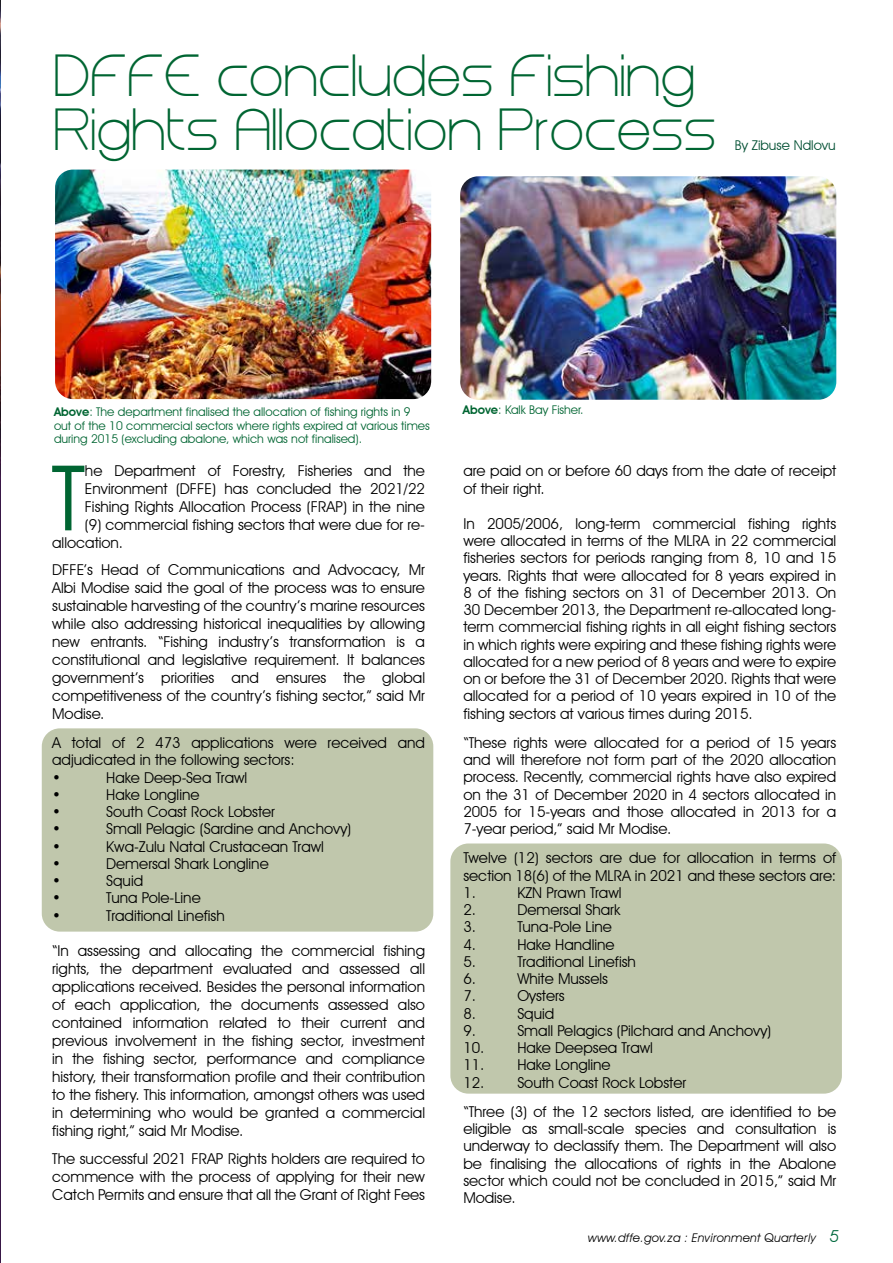
<style>
.page{position:relative;width:893px;height:1263px;background:#fff}
.page>*{position:absolute;margin:0;border:0;box-sizing:border-box;transform-origin:0 0}
.t1{font:90.9px "Avant Garde IT Cby BT";color:#006532}
.t2{font:49.5px/54px "Steiner";letter-spacing:.025em;color:#006532}
.t3{font:15px/17.2px "Avant Garde IT Cby BT";color:#000;text-align:justify}
.t4{font:13.5px "Avant Garde IT Cby BT";color:#004f32}
.t5{font:12px/13.5px "Avant Garde IT Cby BT";color:#006532}
.t6{font:italic 12px "Avant Garde IT Cby BT";letter-spacing:.02em;color:#000}
.s1{font-weight:600}
.s2{font-size:16.5px;color:#00693e}
</style>
<div class="page">
<div style="left:42px;top:728px;width:391px;height:204px;background:#c0c7ac;border-radius:18px"></div>
<img style="left:0;top:0;width:1px;height:1263px">
<img style="left:55px;top:170px;width:376px;height:229px">
<img style="left:460px;top:176px;width:376px;height:224px">
<div style="left:450px;top:843px;width:392px;height:251px;background:#c0c7ac;border-radius:18px"></div>
<h2 class="t2" style="left:54px;top:56px;width:663px">DFFE concludes Fishing<br>Rights Allocation Process</h2>
<p class="t4" style="left:735px;top:137px;width:102px">By Zibuse Ndlovu</p>
<p class="t5" style="left:54px;top:405px;width:377px"><span class="s1">Above</span>: The department finalised the allocation of fishing rights in 9 out of the 10 commercial sectors where rights expired at various times during 2015 (excluding abalone, which was not finalised).</p>
<p class="t5" style="left:463px;top:403px;width:122px"><span class="s1">Above</span>: Kalk Bay Fisher.</p>
<h1 class="t1" style="left:52px;top:443px;width:35px">T</h1>
<p class="t3" style="left:85px;top:462px;width:342px">he Department of Forestry, Fisheries and the</p>
<p class="t3" style="left:85px;top:480px;width:342px">Environment (DFFE) has concluded the 2021/22</p>
<p class="t3" style="left:85px;top:498px;width:342px">Fishing Rights Allocation Process (FRAP) in the nine</p>
<p class="t3" style="left:85px;top:516px;width:342px">(9) commercial fishing sectors that were due for re-</p>
<p class="t3" style="left:52px;top:534px;width:72px">allocation.</p>
<p class="t3" style="left:52px;top:560px;width:374px;line-height:18px">DFFE’s Head of Communications and Advocacy, Mr Albi Modise said the goal of the process was to ensure sustainable harvesting of the country’s marine resources while also addressing historical inequalities by allowing new entrants. “Fishing industry’s transformation is a constitutional and legislative requirement. It balances government’s priorities and ensures the global competitiveness of the country’s fishing sector,” said Mr Modise.</p>
<p class="t3" style="left:52px;top:734px;width:374px;text-align:left">A total of 2 473 applications were received and adjudicated in the following sectors:<br>•</p>
<p class="t3" style="left:106px;top:768px;width:143px">Hake Deep-Sea Trawl</p>
<p class="t3" style="left:52px;top:786px;width:10px">•</p>
<p class="t3" style="left:106px;top:786px;width:95px">Hake Longline</p>
<p class="t3" style="left:52px;top:803px;width:10px">•</p>
<p class="t3" style="left:106px;top:803px;width:170px">South Coast Rock Lobster</p>
<p class="t3" style="left:52px;top:820px;width:10px">•</p>
<p class="t3" style="left:106px;top:820px;width:247px">Small Pelagic (Sardine and Anchovy)</p>
<p class="t3" style="left:52px;top:837px;width:10px">•</p>
<p class="t3" style="left:106px;top:837px;width:219px">Kwa-Zulu Natal Crustacean Trawl</p>
<p class="t3" style="left:52px;top:855px;width:10px">•</p>
<p class="t3" style="left:106px;top:855px;width:164px">Demersal Shark Longline</p>
<p class="t3" style="left:52px;top:872px;width:10px">•</p>
<p class="t3" style="left:106px;top:872px;width:38px">Squid</p>
<p class="t3" style="left:52px;top:889px;width:10px">•</p>
<p class="t3" style="left:106px;top:889px;width:96px">Tuna Pole-Line</p>
<p class="t3" style="left:52px;top:906px;width:10px">•</p>
<p class="t3" style="left:106px;top:906px;width:120px">Traditional Linefish</p>
<p class="t3" style="left:52px;top:941px;width:374px;line-height:18px">“In assessing and allocating the commercial fishing rights, the department evaluated and assessed all applications received. Besides the personal information of each application, the documents assessed also contained information related to their current and previous involvement in the fishing sector, investment in the fishing sector, performance and compliance history, their transformation profile and their contribution to the fishery. This information, amongst others was used in determining who would be granted a commercial fishing right,” said Mr Modise.</p>
<p class="t3" style="left:52px;top:1150px;width:374px;line-height:18px">The successful 2021 FRAP Rights holders are required to commence with the process of applying for their new Catch Permits and ensure that all the Grant of Right Fees</p>
<p class="t3" style="left:463px;top:462px;width:374px;line-height:18px">are paid on or before 60 days from the date of receipt of their right.</p>
<p class="t3" style="left:463px;top:515px;width:374px">In 2005/2006, long-term commercial fishing rights were allocated in terms of the MLRA in 22 commercial fisheries sectors for periods ranging from 8, 10 and 15 years. Rights that were allocated for 8 years expired in 8 of the fishing sectors on 31 of December 2013. On 30 December 2013, the Department re-allocated long&shy;term commercial fishing rights in all eight fishing sectors in which rights were expiring and these fishing rights were allocated for a new period of 8 years and were to expire on or before the 31 of December 2020. Rights that were allocated for a period of 10 years expired in 10 of the fishing sectors at various times during 2015.</p>
<p class="t3" style="left:463px;top:734px;width:374px">“These rights were allocated for a period of 15 years and will therefore not form part of the 2020 allocation process. Recently, commercial rights have also expired on the 31 of December 2020 in 4 sectors allocated in 2005 for 15-years and those allocated in 2013 for a 7-year period,” said Mr Modise.</p>
<p class="t3" style="left:463px;top:849px;width:374px">Twelve (12) sectors are due for allocation in terms of section 18(6) of the MLRA in 2021 and these sectors are:<br>1.</p>
<p class="t3" style="left:517px;top:884px;width:106px">KZN Prawn Trawl</p>
<p class="t3" style="left:463px;top:901px;width:14px">2.</p>
<p class="t3" style="left:517px;top:901px;width:104px">Demersal Shark</p>
<p class="t3" style="left:463px;top:918px;width:14px">3.</p>
<p class="t3" style="left:517px;top:918px;width:96px">Tuna-Pole Line</p>
<p class="t3" style="left:463px;top:935px;width:14px">4.</p>
<p class="t3" style="left:517px;top:935px;width:99px">Hake Handline</p>
<p class="t3" style="left:463px;top:953px;width:14px">5.</p>
<p class="t3" style="left:517px;top:953px;width:120px">Traditional Linefish</p>
<p class="t3" style="left:463px;top:970px;width:14px">6.</p>
<p class="t3" style="left:517px;top:970px;width:92px">White Mussels</p>
<p class="t3" style="left:463px;top:987px;width:14px">7.</p>
<p class="t3" style="left:517px;top:987px;width:49px">Oysters</p>
<p class="t3" style="left:463px;top:1004px;width:14px">8.</p>
<p class="t3" style="left:517px;top:1004px;width:38px">Squid</p>
<p class="t3" style="left:463px;top:1022px;width:14px">9.</p>
<p class="t3" style="left:517px;top:1022px;width:255px">Small Pelagics (Pilchard and Anchovy)</p>
<p class="t3" style="left:463px;top:1039px;width:191px">10. Hake Deepsea Trawl</p>
<p class="t3" style="left:463px;top:1056px;width:149px">11. Hake Longline</p>
<p class="t3" style="left:463px;top:1067px;width:374px;line-height:29.2px">12. South Coast Rock Lobster<br>“Three (3) of the 12 sectors listed, are identified to be</p>
<p class="t3" style="left:463px;top:1120px;width:374px">eligible as small-scale species and consultation is underway to declassify them. The Department will also be finalising the allocations of rights in the Abalone sector which could not be concluded in 2015,” said Mr Modise.</p>
<p class="t6" style="left:588px;top:1230px;width:252px">www.dffe.gov.za : Environment Quarterly <span class="s2">5</span></p>
</div>
